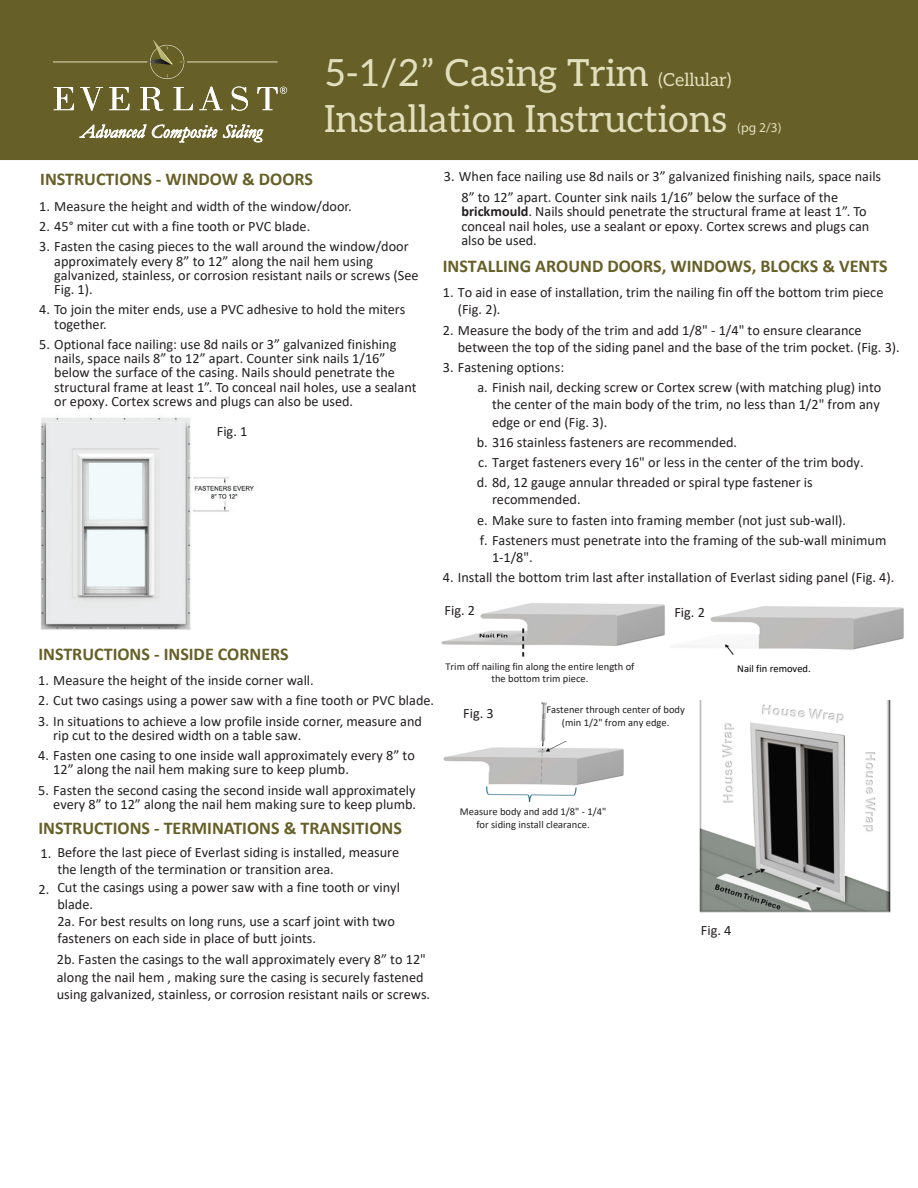
<style>
.page{position:relative;width:918px;height:1188px;background:#fff}
.page>*{position:absolute;margin:0;border:0;box-sizing:border-box;transform-origin:0 0}
.t1{font:37.5px/46.5px "Aleo";color:#e2dfbe}
.t2{font:italic 19.05px "Garamond";letter-spacing:.005em;color:#fff}
.t3{font:700 18px "Calibri";color:#665f27}
.t4{font:14.25px/14.2px "Calibri";color:#231f20}
.t5{font:13.5px "Myriad Pro";color:#e2dfbe}
.t6{font:10.5px/12.8px "Calibri";color:#231f20;text-align:center}
.t7{font:10.5px "Calibri";color:#000}
.s1{font-size:18px}
.s2{font-weight:700}
</style>
<div class="page">
<div style="left:0;top:0;width:918px;height:159px;background:#665f27"></div>
<div style="left:150px;top:45px;width:34px;height:34px;border:1px solid #fff;border-radius:50%"></div>
<div style="left:151px;top:45px;width:33px;height:33px;background:#666027;border-radius:50%"></div>
<hr style="left:187px;top:62px;width:90px;height:1px;background:#e2dfbe">
<svg style="left:151px;top:40px;width:22px;height:25px"></svg>
<hr style="left:53px;top:62px;width:94px;height:1px;background:#e2dfbe">
<svg style="left:54px;top:87px;width:20px;height:23px"></svg>
<svg style="left:80px;top:87px;width:23px;height:24px"></svg>
<svg style="left:109px;top:87px;width:21px;height:23px"></svg>
<svg style="left:140px;top:87px;width:23px;height:24px"></svg>
<svg style="left:173px;top:87px;width:20px;height:23px"></svg>
<svg style="left:199px;top:87px;width:24px;height:23px"></svg>
<svg style="left:232px;top:87px;width:16px;height:24px"></svg>
<svg style="left:257px;top:87px;width:30px;height:23px"></svg>
<hr style="left:0;top:159px;width:918px;height:1px;background:#665f27">
<div style="left:157px;top:1024px;width:34px;height:33px;border:1px solid #fff;border-radius:50%"></div>
<img style="left:41px;top:417px;width:213px;height:213px">
<img style="left:441px;top:603px;width:224px;height:54px">
<img style="left:671px;top:606px;width:233px;height:49px">
<img style="left:443px;top:702px;width:181px;height:100px">
<img style="left:699px;top:700px;width:192px;height:213px">
<img style="left:559px;top:704px;width:65px;height:36px">
<h2 class="t2" style="left:81px;top:118px;width:182px">Advanced Composite Siding</h2>
<h1 class="t1" style="left:324px;top:48px;width:409px">5-1/2” Casing Trim <span class="s1">(Cellular)<br></span>Installation Instructions</h1>
<p class="t5" style="left:737px;top:120px;width:46px">(pg 2/3)</p>
<p class="t3" style="left:40px;top:166px;width:274px">INSTRUCTIONS - WINDOW &amp; DOORS</p>
<p class="t4" style="left:39px;top:199px;width:314px">1. Measure the height and width of the window/door.</p>
<p class="t4" style="left:39px;top:219px;width:273px">2. 45° miter cut with a fine tooth or PVC blade.</p>
<p class="t4" style="left:54px;top:239px;width:366px;text-indent:-15px">3. Fasten the casing pieces to the wall around the window/door approximately every 8” to 12” along the nail hem using galvanized, stainless, or corrosion resistant nails or screws (See Fig. 1).</p>
<p class="t4" style="left:54px;top:302px;width:353px;text-indent:-15px">4. To join the miter ends, use a PVC adhesive to hold the miters together.</p>
<p class="t4" style="left:54px;top:337px;width:364px;text-indent:-15px">5. Optional face nailing: use 8d nails or 3” galvanized finishing nails, space nails 8” to 12” apart. Counter sink nails 1/16” below the surface of the casing. Nails should penetrate the structural frame at least 1”. To conceal nail holes, use a sealant or epoxy. Cortex screws and plugs can also be used.</p>
<p class="t4" style="left:217px;top:424px;width:32px">Fig. 1</p>
<p class="t4" style="left:461px;top:165px;width:421px;line-height:21.6px;text-indent:-18px">3. When face nailing use 8d nails or 3” galvanized finishing nails, space nails<br>8” to 12” apart. Counter sink nails 1/16” below the surface of the</p>
<p class="t4" style="left:461px;top:204px;width:410px"><span class="s2">brickmould</span>. Nails should penetrate the structural frame at least 1”. To conceal nail holes, use a sealant or epoxy. Cortex screws and plugs can also be used.</p>
<p class="t3" style="left:443px;top:253px;width:447px">INSTALLING AROUND DOORS, WINDOWS, BLOCKS &amp; VENTS</p>
<p class="t4" style="left:458px;top:284px;width:427px;line-height:17.1px;text-indent:-15px">1. To aid in ease of installation, trim the nailing fin off the bottom trim piece (Fig. 2).</p>
<p class="t4" style="left:458px;top:321px;width:444px;line-height:17.1px;text-indent:-15px">2. Measure the body of the trim and add 1/8" - 1/4" to ensure clearance between the top of the siding panel and the base of the trim pocket. (Fig. 3).</p>
<p class="t4" style="left:477px;top:357px;width:405px;line-height:20.2px;text-indent:-35px">3. Fastening options:<br>a. Finish nail, decking screw or Cortex screw (with matching plug) into</p>
<p class="t4" style="left:492px;top:396px;width:389px;line-height:17.1px">the center of the main body of the trim, no less than 1/2" from any edge or end (Fig. 3).</p>
<p class="t4" style="left:477px;top:432px;width:388px;line-height:20.2px">b. 316 stainless fasteners are recommended.<br>c. Target fasteners every 16" or less in the center of the trim body. d. 8d, 12 gauge annular threaded or spiral type fastener is</p>
<p class="t4" style="left:477px;top:489px;width:411px;line-height:20.2px;text-indent:15px">recommended.<br>e. Make sure to fasten into framing member (not just sub-wall).<br>f. Fasteners must penetrate into the framing of the sub-wall minimum</p>
<p class="t4" style="left:492px;top:550px;width:42px">1-1/8".</p>
<p class="t4" style="left:443px;top:570px;width:453px">4. Install the bottom trim last after installation of Everlast siding panel (Fig. 4).</p>
<p class="t4" style="left:445px;top:603px;width:32px">Fig. 2</p>
<p class="t4" style="left:674px;top:605px;width:32px">Fig. 2</p>
<p class="t3" style="left:38px;top:641px;width:252px">INSTRUCTIONS - INSIDE CORNERS</p>
<p class="t4" style="left:38px;top:673px;width:277px">1. Measure the height of the inside corner wall.</p>
<p class="t4" style="left:38px;top:693px;width:397px">2. Cut two casings using a power saw with a fine tooth or PVC blade.</p>
<p class="t4" style="left:53px;top:713px;width:370px;text-indent:-15px">3. In situations to achieve a low profile inside corner, measure and rip cut to the desired width on a table saw.</p>
<p class="t4" style="left:53px;top:748px;width:363px;text-indent:-15px">4. Fasten one casing to one inside wall approximately every 8” to<br>12” along the nail hem making sure to keep plumb.</p>
<p class="t4" style="left:38px;top:782px;width:379px;text-align:right">5. Fasten the second casing the second inside wall approximately every 8” to 12” along the nail hem making sure to keep plumb.</p>
<p class="t3" style="left:38px;top:816px;width:365px">INSTRUCTIONS - TERMINATIONS &amp; TRANSITIONS</p>
<p class="t4" style="left:40px;top:845px;width:360px">1. Before the last piece of Everlast siding is installed, measure</p>
<p class="t4" style="left:38px;top:882px;width:12px">2.</p>
<p class="t4" style="left:57px;top:861px;width:344px;line-height:17.2px">the length of the termination or transition area.<br>Cut the casings using a power saw with a fine tooth or vinyl blade.<br>2a. For best results on long runs, use a scarf joint with two fasteners on each side in place of butt joints.</p>
<p class="t4" style="left:57px;top:951px;width:375px;line-height:17.2px">2b. Fasten the casings to the wall approximately every 8” to 12" along the nail hem , making sure the casing is securely fastened using galvanized, stainless, or corrosion resistant nails or screws.</p>
<p class="t6" style="left:446px;top:659px;width:190px">Trim off nailing fin along the entire length of the bottom trim piece.</p>
<p class="t7" style="left:737px;top:661px;width:75px">Nail fin removed.</p>
<p class="t6" style="left:546px;top:703px;width:140px">Fastener through center of body (min 1/2" from any edge.</p>
<p class="t4" style="left:463px;top:706px;width:32px">Fig. 3</p>
<p class="t6" style="left:460px;top:805px;width:148px">Measure body and add 1/8" - 1/4" for siding install clearance.</p>
<p class="t4" style="left:701px;top:923px;width:32px">Fig. 4</p>
</div>
